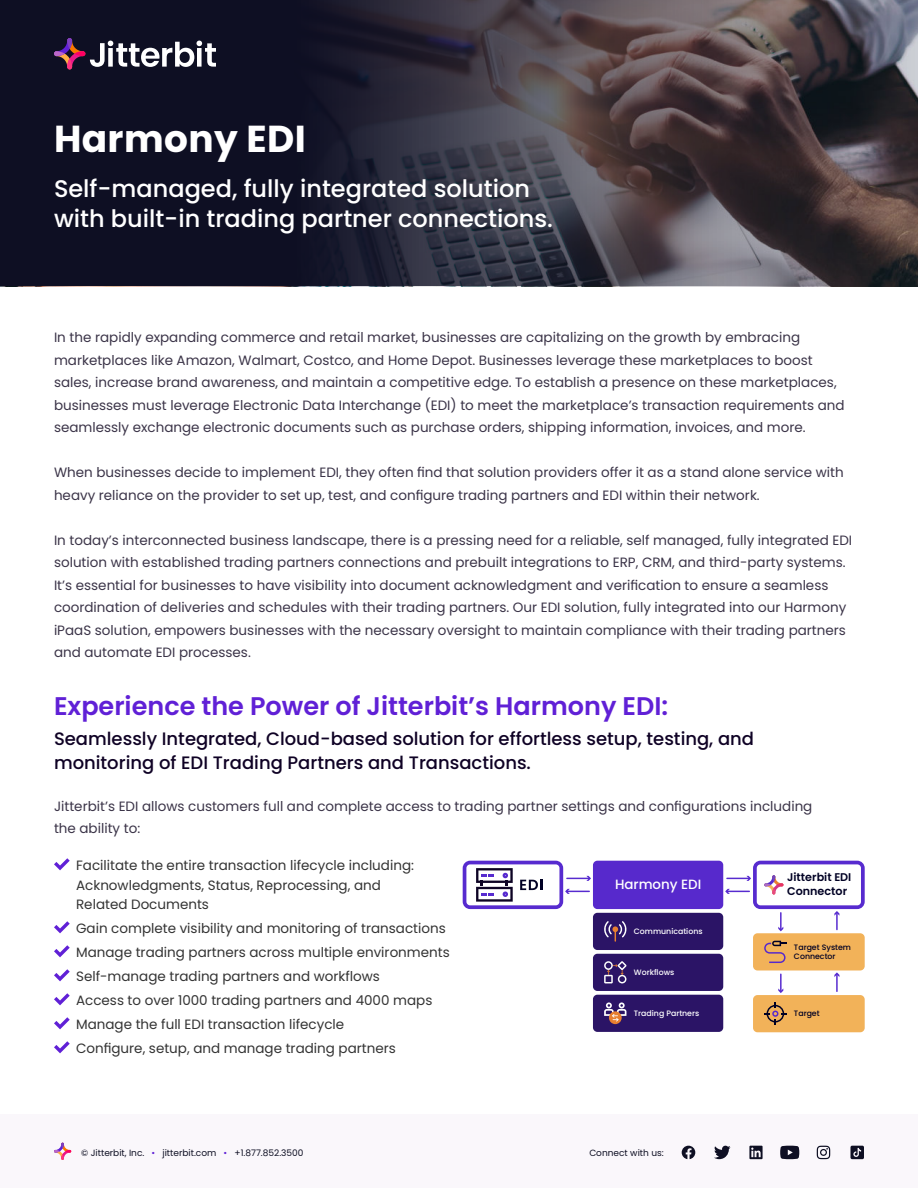
<style>
.page{position:relative;width:918px;height:1188px;background:#fff}
.page>*{position:absolute;margin:0;border:0;box-sizing:border-box;transform-origin:0 0}
.t1{font:700 37.5px "Poppins";letter-spacing:.01em;color:#fff}
.t2{font:600 25.5px "Poppins";color:#6020d6}
.t3{font:500 24px/30px "Poppins";color:#fff}
.t4{font:500 18px/24px "Poppins";color:#0f0225}
.t5{font:13.5px/22.5px "Poppins";color:#3b3448}
.t6{font:13.5px/24px "Poppins";color:#333}
.t7{font:500 13.35px "Poppins";color:#fff}
.t8{font:600 11.1px/13.4px "Poppins";color:#000024}
.t9{font:9px "Poppins";color:#0e0f23}
.t10{font:500 7.8px "Poppins";color:#fff}
.t11{font:500 7.8px/9.4px "Poppins";color:#000024}
.s1{color:#6020d6}
</style>
<div class="page">
<div style="left:0;top:1115px;width:918px;height:73px;background:#faf7fb"></div>
<svg style="left:682px;top:1146px;width:13px;height:13px"></svg>
<svg style="left:714px;top:1146px;width:17px;height:13px"></svg>
<svg style="left:749px;top:1146px;width:14px;height:13px"></svg>
<svg style="left:784px;top:1145px;width:16px;height:15px"></svg>
<svg style="left:780px;top:1146px;width:19px;height:13px"></svg>
<svg style="left:816px;top:1145px;width:15px;height:15px"></svg>
<svg style="left:817px;top:1146px;width:13px;height:13px"></svg>
<svg style="left:850px;top:1146px;width:14px;height:13px"></svg>
<svg style="left:54px;top:1143px;width:17px;height:17px"></svg>
<svg style="left:0;top:0;width:918px;height:286px;background:#312d39"></svg>
<svg style="left:54px;top:858px;width:16px;height:12px"></svg>
<svg style="left:54px;top:921px;width:16px;height:12px"></svg>
<svg style="left:54px;top:945px;width:16px;height:12px"></svg>
<svg style="left:54px;top:969px;width:16px;height:12px"></svg>
<svg style="left:54px;top:993px;width:16px;height:12px"></svg>
<svg style="left:54px;top:1017px;width:16px;height:12px"></svg>
<svg style="left:54px;top:1041px;width:16px;height:12px"></svg>
<svg style="left:54px;top:38px;width:162px;height:31px"></svg>
<div style="left:593px;top:913px;width:130px;height:37px;background:#2b1466;border-radius:4px"></div>
<div style="left:593px;top:861px;width:130px;height:48px;background:#5729cc;border-radius:4px"></div>
<div style="left:593px;top:954px;width:130px;height:37px;background:#2b1466;border-radius:4px"></div>
<div style="left:593px;top:995px;width:130px;height:37px;background:#2b1466;border-radius:4px"></div>
<svg style="left:834px;top:972px;width:5px;height:19px"></svg>
<svg style="left:778px;top:974px;width:5px;height:19px"></svg>
<div style="left:753px;top:933px;width:112px;height:37px;background:#f2b259;border-radius:4px"></div>
<div style="left:753px;top:995px;width:112px;height:37px;background:#f2b259;border-radius:4px"></div>
<svg style="left:725px;top:861px;width:140px;height:70px"></svg>
<svg style="left:463px;top:861px;width:128px;height:48px"></svg>
<svg style="left:604px;top:921px;width:23px;height:21px"></svg>
<svg style="left:609px;top:1011px;width:13px;height:13px"></svg>
<svg style="left:604px;top:1002px;width:22px;height:20px"></svg>
<svg style="left:604px;top:961px;width:23px;height:22px"></svg>
<svg style="left:764px;top:1003px;width:23px;height:22px"></svg>
<svg style="left:764px;top:941px;width:23px;height:22px"></svg>
<h1 class="t1" style="left:54px;top:125px;width:253px">Harmony EDI</h1>
<h3 class="t3" style="left:54px;top:176px;width:500px">Self-managed, fully integrated solution with built-in trading partner connections.</h3>
<p class="t5" style="left:54px;top:327px;width:792px">In the rapidly expanding commerce and retail market, businesses are capitalizing on the growth by embracing marketplaces like Amazon, Walmart, Costco, and Home Depot. Businesses leverage these marketplaces to boost sales, increase brand awareness, and maintain a competitive edge. To establish a presence on these marketplaces, businesses must leverage Electronic Data Interchange (EDI) to meet the marketplace’s transaction requirements and seamlessly exchange electronic documents such as purchase orders, shipping information, invoices, and more.</p>
<p class="t5" style="left:54px;top:461px;width:791px">When businesses decide to implement EDI, they often find that solution providers offer it as a stand alone service with heavy reliance on the provider to set up, test, and configure trading partners and EDI within their network.</p>
<p class="t5" style="left:54px;top:529px;width:800px">In today’s interconnected business landscape, there is a pressing need for a reliable, self managed, fully integrated EDI solution with established trading partners connections and prebuilt integrations to ERP, CRM, and third-party systems.<br>It’s essential for businesses to have visibility into document acknowledgment and verification to ensure a seamless coordination of deliveries and schedules with their trading partners. Our EDI solution, fully integrated into our Harmony iPaaS solution, empowers businesses with the necessary oversight to maintain compliance with their trading partners and automate EDI processes.</p>
<h2 class="t2" style="left:54px;top:691px;width:616px">Experience the Power of Jitterbit’s Harmony EDI:</h2>
<h3 class="t4" style="left:54px;top:728px;width:702px">Seamlessly Integrated, Cloud-based solution for effortless setup, testing, and monitoring of EDI Trading Partners and Transactions.</h3>
<p class="t5" style="left:54px;top:795px;width:760px">Jitterbit’s EDI allows customers full and complete access to trading partner settings and configurations including the ability to:</p>
<p class="t6" style="left:76px;top:856px;width:339px;line-height:19.5px">Facilitate the entire transaction lifecycle including:<br>Acknowledgments, Status, Reprocessing, and<br>Related Documents</p>
<p class="t6" style="left:76px;top:917px;width:375px">Gain complete visibility and monitoring of transactions Manage trading partners across multiple environments Self-manage trading partners and workflows<br>Access to over 1000 trading partners and 4000 maps Manage the full EDI transaction lifecycle<br>Configure, setup, and manage trading partners</p>
<p class="t7" style="left:615px;top:879px;width:88px">Harmony EDI</p>
<p class="t10" style="left:634px;top:928px;width:70px">Communications</p>
<p class="t10" style="left:634px;top:969px;width:42px">Workflows</p>
<p class="t10" style="left:634px;top:1010px;width:67px">Trading Partners</p>
<p class="t9" style="left:81px;top:1147px;width:224px">© Jitterbit, Inc. <span class="s1">•</span> jitterbit.com <span class="s1">•</span> +1.877.852.3500</p>
<p class="t9" style="left:589px;top:1147px;width:76px">Connect with us:</p>
<p class="t8" style="left:787px;top:871px;width:66px">Jitterbit EDI<br>Connector</p>
<p class="t11" style="left:794px;top:943px;width:59px">Target System<br>Connector</p>
<p class="t11" style="left:794px;top:1009px;width:27px">Target</p>
</div>
